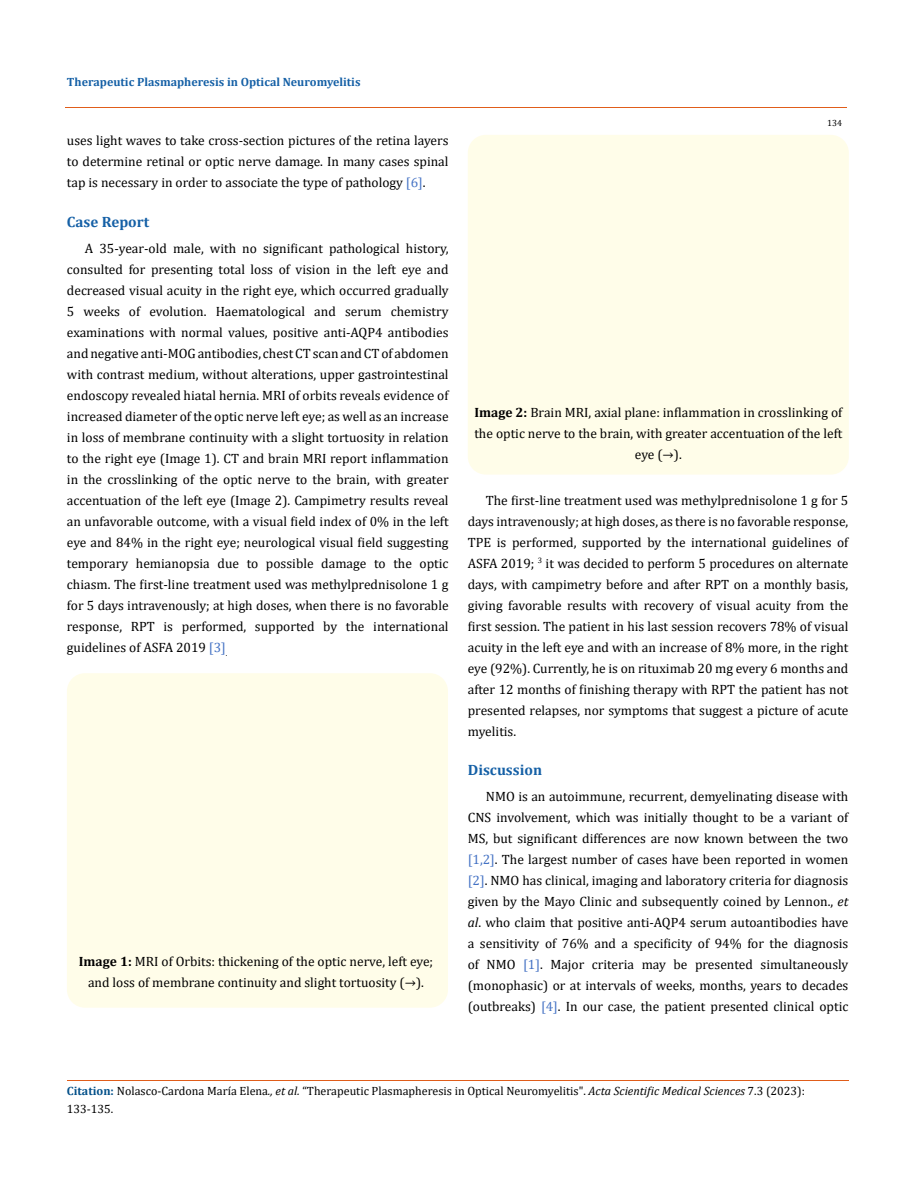
<style>
.page{position:relative;width:917px;height:1188px;background:#fff}
.page>*{position:absolute;margin:0;border:0;box-sizing:border-box;transform-origin:0 0}
.t1{font:700 15px "Cambria";color:#1560a6}
.t2{font:13.5px/21px "Cambria";color:#000;text-align:justify}
.t3{font:12px/18px "Cambria";color:#000}
.t4{font:700 12px "Cambria";color:#1560a6}
.t5{font:9px "Cambria";color:#000}
.s1{color:#4472c4}
.s2{font-weight:700}
.s3{font-style:italic}
.s4{font-weight:700;color:#035089}
</style>
<div class="page">
<div style="left:67px;top:673px;width:381px;height:335px;background:#fffde9;border-radius:18px"></div>
<div style="left:468px;top:135px;width:380px;height:340px;background:#fffde9;border-radius:18px"></div>
<hr style="left:65px;top:108px;width:782px;height:1px;background:#e05d1a">
<hr style="left:67px;top:1080px;width:781px;height:1px;background:#e05d1a">
<p class="t4" style="left:67px;top:73px;width:295px">Therapeutic Plasmapheresis in Optical Neuromyelitis</p>
<p class="t2" style="left:67px;top:130px;width:383px">uses light waves to take cross-section pictures of the retina layers to determine retinal or optic nerve damage. In many cases spinal tap is necessary in order to associate the type of pathology <span class="s1">[6]</span>.</p>
<p class="t1" style="left:67px;top:211px;width:84px">Case Report</p>
<p class="t2" style="left:67px;top:237px;width:383px;text-indent:18px">A 35-year-old male, with no significant pathological history, consulted for presenting total loss of vision in the left eye and decreased visual acuity in the right eye, which occurred gradually 5 weeks of evolution. Haematological and serum chemistry examinations with normal values, positive anti-AQP4 antibodies and negative anti-MOG antibodies, chest CT scan and CT of abdomen with contrast medium, without alterations, upper gastrointestinal endoscopy revealed hiatal hernia. MRI of orbits reveals evidence of increased diameter of the optic nerve left eye; as well as an increase in loss of membrane continuity with a slight tortuosity in relation to the right eye (Image 1). CT and brain MRI report inflammation in the crosslinking of the optic nerve to the brain, with greater accentuation of the left eye (Image 2). Campimetry results reveal an unfavorable outcome, with a visual field index of 0% in the left eye and 84% in the right eye; neurological visual field suggesting temporary hemianopsia due to possible damage to the optic chiasm. The first-line treatment used was methylprednisolone 1 g for 5 days intravenously; at high doses, when there is no favorable response, RPT is performed, supported by the international guidelines of ASFA 2019 <span class="s1">[3]</span><sub>.</sub></p>
<p class="t2" style="left:79px;top:951px;width:356px;text-align:center"><span class="s2">Image 1:</span> MRI of Orbits: thickening of the optic nerve, left eye; and loss of membrane continuity and slight tortuosity (→).</p>
<p class="t5" style="left:827px;top:118px;width:16px">134</p>
<p class="t2" style="left:474px;top:402px;width:369px;text-align:center"><span class="s2">Image 2:</span> Brain MRI, axial plane: inflammation in crosslinking of the optic nerve to the brain, with greater accentuation of the left eye (→).</p>
<p class="t2" style="left:468px;top:489px;width:382px;text-indent:18px">The first-line treatment used was methylprednisolone 1 g for 5 days intravenously; at high doses, as there is no favorable response, TPE is performed, supported by the international guidelines of ASFA 2019; <sup>3</sup> it was decided to perform 5 procedures on alternate days, with campimetry before and after RPT on a monthly basis, giving favorable results with recovery of visual acuity from the first session. The patient in his last session recovers 78% of visual acuity in the left eye and with an increase of 8% more, in the right eye (92%). Currently, he is on rituximab 20 mg every 6 months and after 12 months of finishing therapy with RPT the patient has not presented relapses, nor symptoms that suggest a picture of acute myelitis.</p>
<p class="t1" style="left:468px;top:760px;width:76px">Discussion</p>
<p class="t2" style="left:468px;top:786px;width:382px;text-indent:18px">NMO is an autoimmune, recurrent, demyelinating disease with CNS involvement, which was initially thought to be a variant of MS, but significant differences are now known between the two <span class="s1">[1,2]</span>. The largest number of cases have been reported in women <span class="s1">[2]</span>. NMO has clinical, imaging and laboratory criteria for diagnosis given by the Mayo Clinic and subsequently coined by Lennon., <span class="s3">et al</span>. who claim that positive anti-AQP4 serum autoantibodies have a sensitivity of 76% and a specificity of 94% for the diagnosis of NMO <span class="s1">[1]</span>. Major criteria may be presented simultaneously (monophasic) or at intervals of weeks, months, years to decades (outbreaks) <span class="s1">[4]</span>. In our case, the patient presented clinical optic</p>
<p class="t3" style="left:67px;top:1082px;width:739px"><span class="s4">Citation:</span> Nolasco-Cardona María Elena<span class="s3">., et al.</span> “Therapeutic Plasmapheresis in Optical Neuromyelitis". <span class="s3">Acta Scientific Medical Sciences</span> 7.3 (2023):<br>133-135.</p>
</div>
